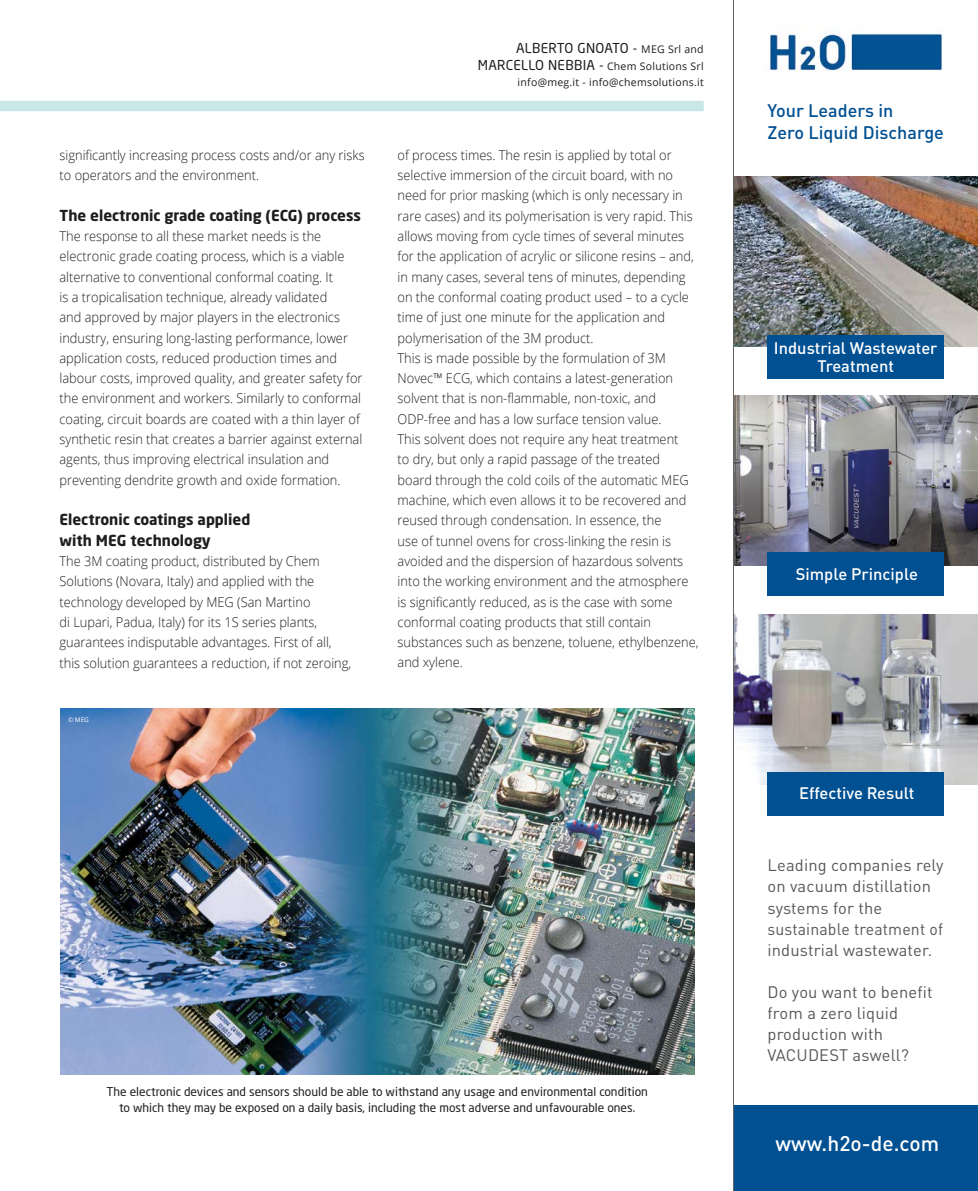
<style>
.page{position:relative;width:978px;height:1191px;background:#fff}
.page>*{position:absolute;margin:0;border:0;box-sizing:border-box;transform-origin:0 0}
.t1{font:500 21px "DINOT";color:#fff}
.t2{font:500 18px/21.6px "DINOT";color:#005092}
.t3{font:16.5px/21px "DIN Pro";letter-spacing:.01em;color:#575756}
.t4{font:500 16.5px/18px "DINOT";color:#fff;text-align:center}
.t5{font:700 15px/20.2px "Neo Sans W1 G";color:#1d1d1b}
.t6{font:300 13.5px/20.2px "Open Sans";color:#1d1d1b;scale:.95 1}
.t7{font:13.5px "Neo Sans W1 G";letter-spacing:.005em;color:#1d1d1b}
.t8{font:12px/16.2px "Neo Sans W1 G";color:#1d1d1b;text-align:center}
.t9{font:10.5px/16.5px "Open Sans";letter-spacing:.025em;color:#1d1d1b;text-align:right}
.t10{font:6.3px "Open Sans";color:#fff}
.s1{font-family:"Open Sans";font-size:10.5px}
.s2{font-family:"Neo Sans W1 G";font-size:13.5px}
</style>
<div class="page">
<div style="left:0;top:101px;width:698px;height:10px;background:#cae7e8"></div>
<img style="left:733px;top:0;width:245px;height:1191px">
<img style="left:60px;top:708px;width:634px;height:366px">
<p class="t6" style="left:60px;top:144px;width:323px">significantly increasing process costs and/or any risks to operators and the environment.</p>
<p class="t5" style="left:60px;top:205px;width:303px">The electronic grade coating (ECG) process</p>
<p class="t6" style="left:60px;top:226px;width:321px">The response to all these market needs is the electronic grade coating process, which is a viable alternative to conventional conformal coating. It<br>is a tropicalisation technique, already validated<br>and approved by major players in the electronics industry, ensuring long-lasting performance, lower application costs, reduced production times and labour costs, improved quality, and greater safety for the environment and workers. Similarly to conformal coating, circuit boards are coated with a thin layer of synthetic resin that creates a barrier against external agents, thus improving electrical insulation and preventing dendrite growth and oxide formation.</p>
<p class="t5" style="left:60px;top:509px;width:192px">Electronic coatings applied with MEG technology</p>
<p class="t6" style="left:60px;top:550px;width:309px">The 3M coating product, distributed by Chem Solutions (Novara, Italy) and applied with the technology developed by MEG (San Martino<br>di Lupari, Padua, Italy) for its 1S series plants, guarantees indisputable advantages. First of all, this solution guarantees a reduction, if not zeroing,</p>
<p class="t10" style="left:68px;top:715px;width:22px">© MEG</p>
<p class="t7" style="left:516px;top:40px;width:189px">ALBERTO GNOATO - <span class="s1">MEG Srl and</span></p>
<p class="t9" style="left:478px;top:57px;width:227px"><span class="s2">MARCELLO NEBBIA -</span> Chem Solutions Srl info@meg.it - info@chemsolutions.it</p>
<p class="t6" style="left:398px;top:144px;width:318px">of process times. The resin is applied by total or selective immersion of the circuit board, with no need for prior masking (which is only necessary in rare cases) and its polymerisation is very rapid. This allows moving from cycle times of several minutes for the application of acrylic or silicone resins – and, in many cases, several tens of minutes, depending on the conformal coating product used – to a cycle time of just one minute for the application and polymerisation of the 3M product.<br>This is made possible by the formulation of 3M Novec™ ECG, which contains a latest-generation solvent that is non-flammable, non-toxic, and ODP-free and has a low surface tension value.<br>This solvent does not require any heat treatment<br>to dry, but only a rapid passage of the treated<br>board through the cold coils of the automatic MEG machine, which even allows it to be recovered and reused through condensation. In essence, the<br>use of tunnel ovens for cross-linking the resin is avoided and the dispersion of hazardous solvents into the working environment and the atmosphere is significantly reduced, as is the case with some conformal coating products that still contain substances such as benzene, toluene, ethylbenzene, and xylene.</p>
<p class="t8" style="left:106px;top:1083px;width:543px">The electronic devices and sensors should be able to withstand any usage and environmental condition to which they may be exposed on a daily basis, including the most adverse and unfavourable ones.</p>
<h2 class="t2" style="left:767px;top:99px;width:178px">Your Leaders in<br>Zero Liquid Discharge</h2>
<p class="t4" style="left:774px;top:338px;width:165px">Industrial Wastewater<br>Treatment</p>
<p class="t4" style="left:796px;top:564px;width:124px">Simple Principle</p>
<p class="t4" style="left:799px;top:783px;width:117px">Effective Result</p>
<p class="t3" style="left:767px;top:853px;width:177px">Leading companies rely on vacuum distillation systems for the sustainable treatment of industrial wastewater.</p>
<p class="t3" style="left:767px;top:979px;width:166px">Do you want to benefit from a zero liquid production with<br>VACUDEST aswell?</p>
<h1 class="t1" style="left:776px;top:1130px;width:165px">www.h2o-de.com</h1>
</div>
